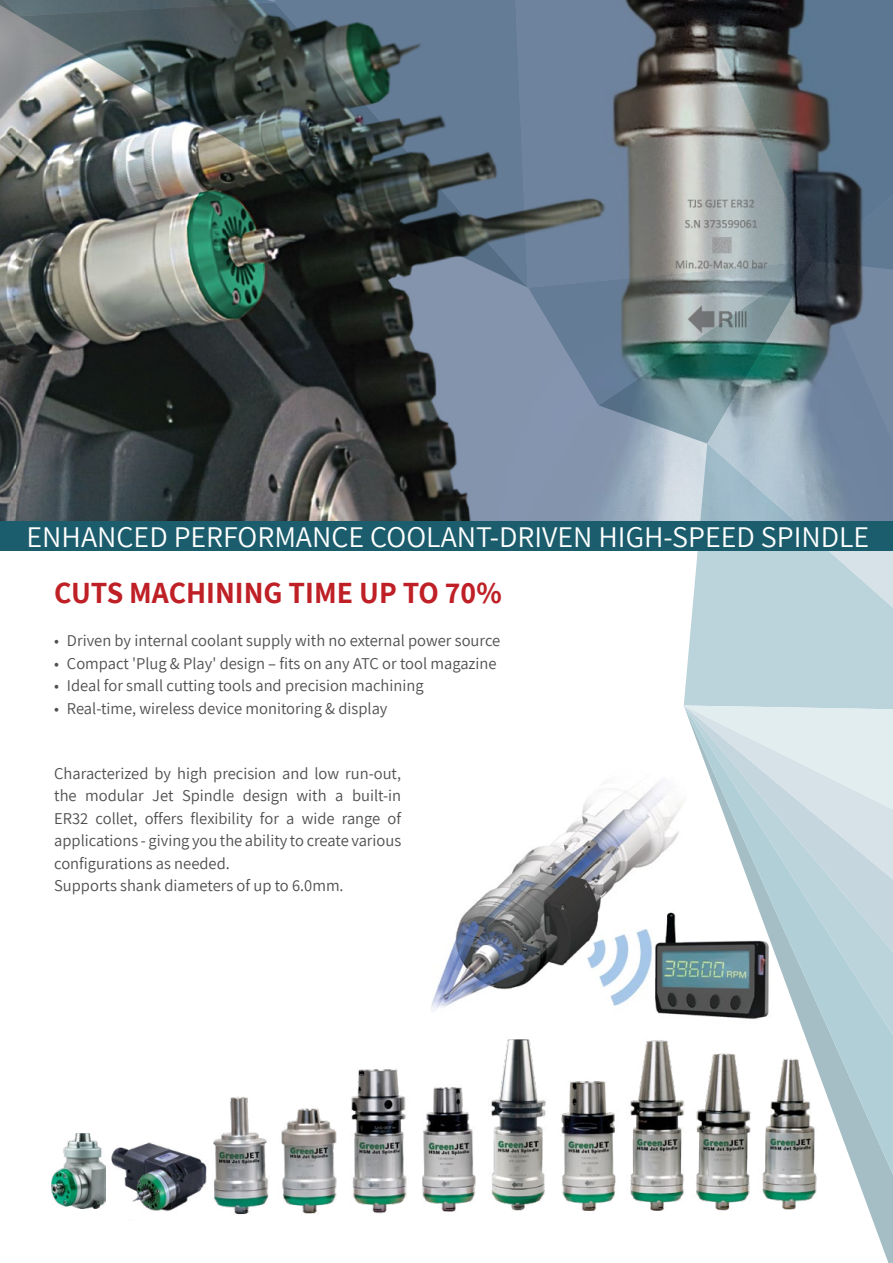
<style>
.page{position:relative;width:893px;height:1263px;background:#fff}
.page>*{position:absolute;margin:0;border:0;box-sizing:border-box;transform-origin:0 0}
.t1{font:30px "Assistant";color:#fff}
.t2{font:700 30px "Assistant";color:#bf2026}
.t3{font:16.5px/22.5px "Assistant";color:#504e4f;text-align:right}
</style>
<div class="page">
<img style="left:0;top:16px;width:608px;height:505px">
<img style="left:431px;top:782px;width:252px;height:230px">
<img style="left:19px;top:16px;width:256px;height:272px">
<svg style="left:528px;top:0;width:365px;height:103px;background:#586573"></svg>
<svg style="left:275px;top:0;width:253px;height:288px;background:#47565e"></svg>
<svg style="left:684px;top:472px;width:23px;height:233px;fill:#bbd3db"></svg>
<svg style="left:0;top:0;width:494px;height:16px;background:#5b6e7d"></svg>
<svg style="left:778px;top:947px;width:115px;height:316px"></svg>
<svg style="left:528px;top:103px;width:365px;height:369px;background:#75848f"></svg>
<svg style="left:684px;top:705px;width:209px;height:242px"></svg>
<svg style="left:707px;top:261px;width:186px;height:450px;background:#91a9b4"></svg>
<img style="left:219px;top:1030px;width:621px;height:193px">
<img style="left:111px;top:1138px;width:108px;height:73px">
<img style="left:52px;top:1133px;width:54px;height:75px">
<img style="left:654px;top:906px;width:124px;height:114px">
<div style="left:0;top:521px;width:893px;height:29px;background:#1c5d6d"></div>
<h1 class="t1" style="left:27px;top:516px;width:844px">ENHANCED PERFORMANCE COOLANT-DRIVEN HIGH-SPEED SPINDLE</h1>
<h1 class="t2" style="left:54px;top:573px;width:449px">CUTS MACHINING TIME UP TO 70%</h1>
<p class="t3" style="left:54px;top:628px;width:6px">•</p>
<p class="t3" style="left:67px;top:628px;width:435px">Driven by internal coolant supply with no external power source</p>
<p class="t3" style="left:54px;top:651px;width:6px">•</p>
<p class="t3" style="left:67px;top:651px;width:431px">Compact 'Plug &amp; Play' design – fits on any ATC or tool magazine</p>
<p class="t3" style="left:54px;top:673px;width:6px">•</p>
<p class="t3" style="left:67px;top:673px;width:358px">Ideal for small cutting tools and precision machining</p>
<p class="t3" style="left:54px;top:696px;width:6px">•</p>
<p class="t3" style="left:67px;top:696px;width:322px">Real-time, wireless device monitoring &amp; display</p>
<p class="t3" style="left:54px;top:761px;width:348px">Characterized by high precision and low run-out, built i n-</p>
<p class="t3" style="left:54px;top:784px;width:348px;text-align:left">the<br>ER32 collet, offers flexibility for a wide range of applications-givingyoutheabilitytocreatevarious configurations as needed.<br>Supports shank diameters of up to 6.0mm.</p>
<p class="t3" style="left:85px;top:784px;width:60px">modular</p>
<p class="t3" style="left:182px;top:784px;width:54px">Spindle</p>
<p class="t3" style="left:243px;top:784px;width:47px">design</p>
<p class="t3" style="left:297px;top:784px;width:32px">with</p>
<p class="t3" style="left:152px;top:784px;width:23px">Jet</p>
<p class="t3" style="left:335px;top:784px;width:10px">a</p>
</div>
